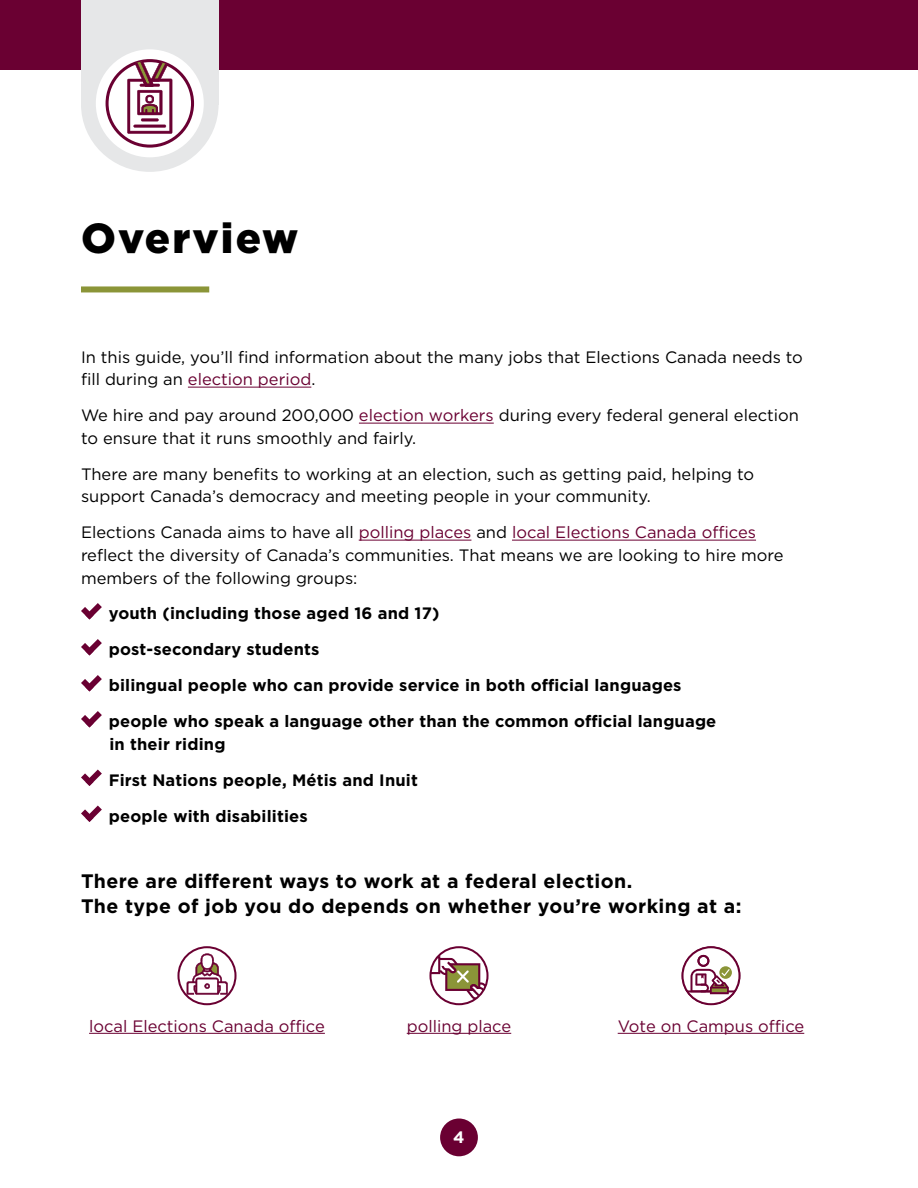
<style>
.page{position:relative;width:918px;height:1188px;background:#fff}
.page>*{position:absolute;margin:0;border:0;box-sizing:border-box;transform-origin:0 0}
.t1{font:900 42px "Gotham";letter-spacing:.05em;color:#000}
.t2{font:700 19.5px/25.5px "Gotham";letter-spacing:.02em;color:#000}
.t3{font:16.5px/22.5px "Gotham";color:#000}
.t4{font:700 16.5px/36px "Gotham";letter-spacing:.01em;color:#000}
.t5{font:16.5px "Gotham";color:#6a0032}
.t6{font:700 16.5px "Gotham";color:#fff}
.s1{color:#6a0032}
</style>
<div class="page">
<div style="left:0;top:0;width:918px;height:69px;background:#6a0032"></div>
<div style="left:440px;top:1119px;width:38px;height:37px;background:#6a0032;border-radius:50%"></div>
<div style="left:81px;top:286px;width:128px;height:6px;background:#8b9538"></div>
<hr style="left:188px;top:387px;width:123px;height:1px;background:#6a0032">
<hr style="left:359px;top:423px;width:135px;height:1px;background:#6a0032">
<hr style="left:359px;top:540px;width:112px;height:1px;background:#6a0032">
<hr style="left:512px;top:540px;width:244px;height:1px;background:#6a0032">
<svg style="left:81px;top:603px;width:21px;height:16px"></svg>
<svg style="left:81px;top:639px;width:21px;height:16px"></svg>
<svg style="left:81px;top:675px;width:21px;height:16px"></svg>
<svg style="left:81px;top:711px;width:21px;height:16px"></svg>
<svg style="left:81px;top:770px;width:21px;height:16px"></svg>
<svg style="left:81px;top:806px;width:21px;height:16px"></svg>
<svg style="left:177px;top:946px;width:60px;height:59px"></svg>
<svg style="left:429px;top:946px;width:60px;height:59px"></svg>
<svg style="left:681px;top:946px;width:60px;height:59px"></svg>
<hr style="left:89px;top:1033px;width:236px;height:1px;background:#6a0032">
<hr style="left:407px;top:1033px;width:104px;height:1px;background:#6a0032">
<hr style="left:618px;top:1033px;width:186px;height:1px;background:#6a0032">
<div style="left:81px;top:37px;width:138px;height:135px;background:#e6e7e8;border-radius:50%"></div>
<div style="left:81px;top:0;width:138px;height:104px;background:#e6e7e8"></div>
<div style="left:96px;top:49px;width:108px;height:108px;background:#fff;border-radius:50%"></div>
<svg style="left:106px;top:59px;width:88px;height:89px"></svg>
<h1 class="t1" style="left:81px;top:209px;width:219px">Overview</h1>
<p class="t3" style="left:81px;top:346px;width:723px">In this guide, you’ll find information about the many jobs that Elections Canada needs to fill during an <span class="s1">election period</span>.</p>
<p class="t3" style="left:81px;top:404px;width:720px">We hire and pay around 200,000 <span class="s1">election workers</span> during every federal general election to ensure that it runs smoothly and fairly.</p>
<p class="t3" style="left:81px;top:463px;width:675px">There are many benefits to working at an election, such as getting paid, helping to support Canada’s democracy and meeting people in your community.</p>
<p class="t3" style="left:81px;top:521px;width:704px">Elections Canada aims to have all <span class="s1">polling places</span> and <span class="s1">local Elections Canada offices </span>reflect the diversity of Canada’s communities. That means we are looking to hire more members of the following groups:</p>
<p class="t4" style="left:109px;top:596px;width:609px">youth (including those aged 16 and 17)<br>post-secondary students<br>bilingual people who can provide service in both official languages people who speak a language other than the common official language</p>
<p class="t4" style="left:109px;top:726px;width:311px">in their riding<br>First Nations people, Métis and Inuit people with disabilities</p>
<p class="t2" style="left:81px;top:868px;width:662px">There are different ways to work at a federal election.<br>The type of job you do depends on whether you’re working at a:</p>
<p class="t5" style="left:89px;top:1015px;width:237px">local Elections Canada office</p>
<p class="t5" style="left:407px;top:1015px;width:106px">polling place</p>
<p class="t5" style="left:618px;top:1015px;width:188px">Vote on Campus office</p>
<p class="t6" style="left:453px;top:1127px;width:13px">4</p>
</div>
